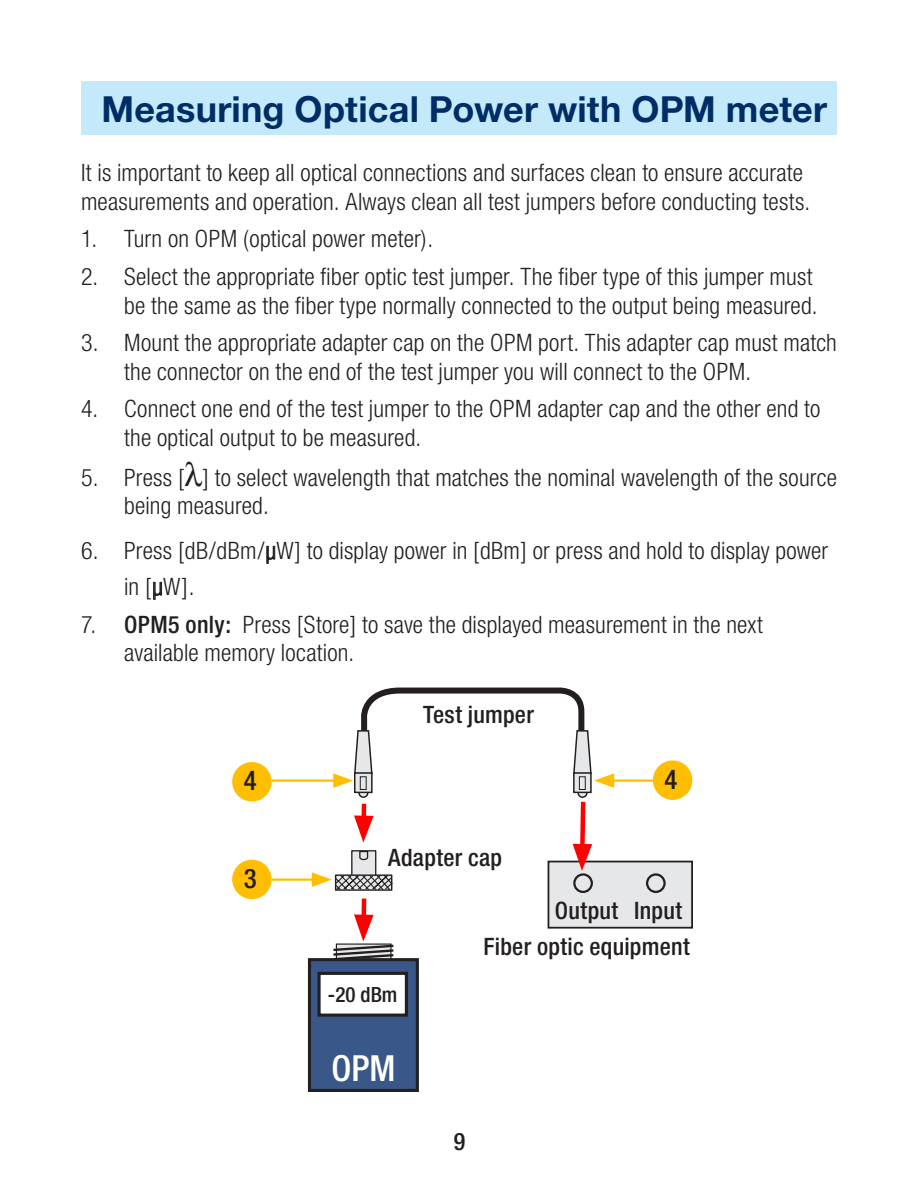
<style>
.page{position:relative;width:918px;height:1188px;background:#fff}
.page>*{position:absolute;margin:0;border:0;box-sizing:border-box;transform-origin:0 0}
.t1{font:700 36px "Helvetica Neue";letter-spacing:.005em;color:#002d66}
.t2{font:500 condensed 36px "Helvetica Neue";color:#fff}
.Callouts_CTR{font:500 condensed 27px "Helvetica Neue";color:#231f20}
.List_Numbers{font:300 condensed 24px/28.8px "Helvetica Neue";letter-spacing:.01em;color:#231f20}
.Body_Text{font:300 condensed 24px/28.8px "Helvetica Neue";letter-spacing:.01em;color:#231f20}
.t3{font:500 condensed 24px "Helvetica Neue";letter-spacing:.015em;color:#231f20}
.t4{font:500 condensed 21px "Helvetica Neue";color:#231f20}
.s1{font-weight:500}
</style>
<div class="page">
<div style="left:81px;top:81px;width:756px;height:54px;background:#c3e9fa"></div>
<svg style="left:266px;top:546px;width:9px;height:18px"></svg>
<svg style="left:153px;top:582px;width:9px;height:18px"></svg>
<div style="left:653px;top:760px;width:39px;height:40px;background:#ffbf00;border-radius:50%"></div>
<svg style="left:359px;top:789px;width:9px;height:8px"></svg>
<div style="left:358px;top:788px;width:10px;height:10px;border:1px solid #231f20;border-radius:50%"></div>
<div style="left:355px;top:773px;width:17px;height:19px;background:#e6e7e9"></div>
<div style="left:354px;top:772px;width:19px;height:21px;border:1px solid #231f20"></div>
<svg style="left:578px;top:789px;width:9px;height:8px"></svg>
<div style="left:577px;top:788px;width:11px;height:10px;border:1px solid #231f20;border-radius:50%"></div>
<div style="left:574px;top:773px;width:17px;height:19px;background:#e6e7e9"></div>
<div style="left:573px;top:772px;width:19px;height:21px;border:1px solid #231f20"></div>
<div style="left:361px;top:899px;width:5px;height:24px;background:#f00"></div>
<div style="left:361px;top:804px;width:5px;height:20px;background:#f00"></div>
<svg style="left:354px;top:816px;width:20px;height:27px"></svg>
<div style="left:352px;top:851px;width:24px;height:34px;background:#e6e7e9"></div>
<div style="left:351px;top:850px;width:25px;height:35px;border:1px solid #231f20"></div>
<svg style="left:359px;top:850px;width:10px;height:11px"></svg>
<div style="left:548px;top:862px;width:144px;height:66px;background:#e6e7e9"></div>
<div style="left:548px;top:861px;width:145px;height:68px;border:2px solid #231f20"></div>
<div style="left:573px;top:873px;width:20px;height:20px;border:2px solid #231f20;border-radius:50%"></div>
<div style="left:646px;top:873px;width:20px;height:20px;border:2px solid #231f20;border-radius:50%"></div>
<div style="left:580px;top:802px;width:5px;height:50px;background:#f00"></div>
<svg style="left:573px;top:844px;width:19px;height:27px"></svg>
<svg style="left:333px;top:915px;width:61px;height:43px"></svg>
<div style="left:309px;top:960px;width:108px;height:130px;background:#3a5789"></div>
<div style="left:308px;top:958px;width:111px;height:134px;border:3px solid #231f20"></div>
<div style="left:319px;top:973px;width:87px;height:42px;background:#fff"></div>
<div style="left:318px;top:972px;width:90px;height:45px;border:3px solid #231f20"></div>
<hr style="left:272px;top:878px;width:45px;height:3px;background:#ffbf00">
<svg style="left:312px;top:872px;width:81px;height:19px"></svg>
<hr style="left:272px;top:779px;width:66px;height:3px;background:#ffbf00">
<hr style="left:609px;top:779px;width:48px;height:3px;background:#ffbf00">
<svg style="left:333px;top:687px;width:281px;height:103px"></svg>
<div style="left:232px;top:762px;width:40px;height:39px;background:#ffbf00;border-radius:50%"></div>
<div style="left:232px;top:860px;width:40px;height:39px;background:#ffbf00;border-radius:50%"></div>
<p class="t1" style="left:102px;top:87px;width:727px">Measuring Optical Power with OPM meter</p>
<p class="Body_Text" style="left:81px;top:158px;width:731px">It is important to keep all optical connections and surfaces clean to ensure accurate measurements and operation. Always clean all test jumpers before conducting tests.</p>
<p class="List_Numbers" style="left:81px;top:224px;width:354px">1. Turn on OPM (optical power meter).</p>
<p class="List_Numbers" style="left:81px;top:262px;width:738px;text-align:right">2. Select the appropriate fiber optic test jumper. The fiber type of this jumper must be the same as the fiber type normally connected to the output being measured.</p>
<p class="List_Numbers" style="left:124px;top:328px;width:714px;text-indent:-43px">3. Mount the appropriate adapter cap on the OPM port. This adapter cap must match the connector on the end of the test jumper you will connect to the OPM.</p>
<p class="List_Numbers" style="left:124px;top:394px;width:698px;text-indent:-43px">4. Connect one end of the test jumper to the OPM adapter cap and the other end to the optical output to be measured.</p>
<p class="List_Numbers" style="left:124px;top:463px;width:714px;text-indent:-43px">5. Press [ ] to select wavelength that matches the nominal wavelength of the source being measured.</p>
<p class="List_Numbers" style="left:124px;top:532px;width:706px;line-height:36px;text-indent:-43px">6. Press [dB/dBm/µW] to display power in [dBm] or press and hold to display power in [µW].</p>
<p class="List_Numbers" style="left:124px;top:609px;width:640px;text-indent:-43px">7. <span class="s1">OPM5 only:</span> Press [Store] to save the displayed measurement in the next available memory location.</p>
<p class="Callouts_CTR" style="left:244px;top:765px;width:14px">4</p>
<p class="Callouts_CTR" style="left:244px;top:862px;width:14px">3</p>
<p class="t3" style="left:423px;top:701px;width:112px">Test jumper</p>
<p class="Callouts_CTR" style="left:665px;top:763px;width:14px">4</p>
<p class="t3" style="left:388px;top:843px;width:115px">Adapter cap</p>
<p class="t3" style="left:555px;top:896px;width:65px">Output</p>
<p class="t3" style="left:634px;top:896px;width:50px">Input</p>
<p class="t4" style="left:328px;top:982px;width:71px">-20 dBm</p>
<p class="t2" style="left:331px;top:1047px;width:66px">OPM</p>
<p class="t3" style="left:483px;top:933px;width:208px">Fiber optic equipment</p>
<p class="t3" style="left:454px;top:1127px;width:13px">9</p>
</div>
